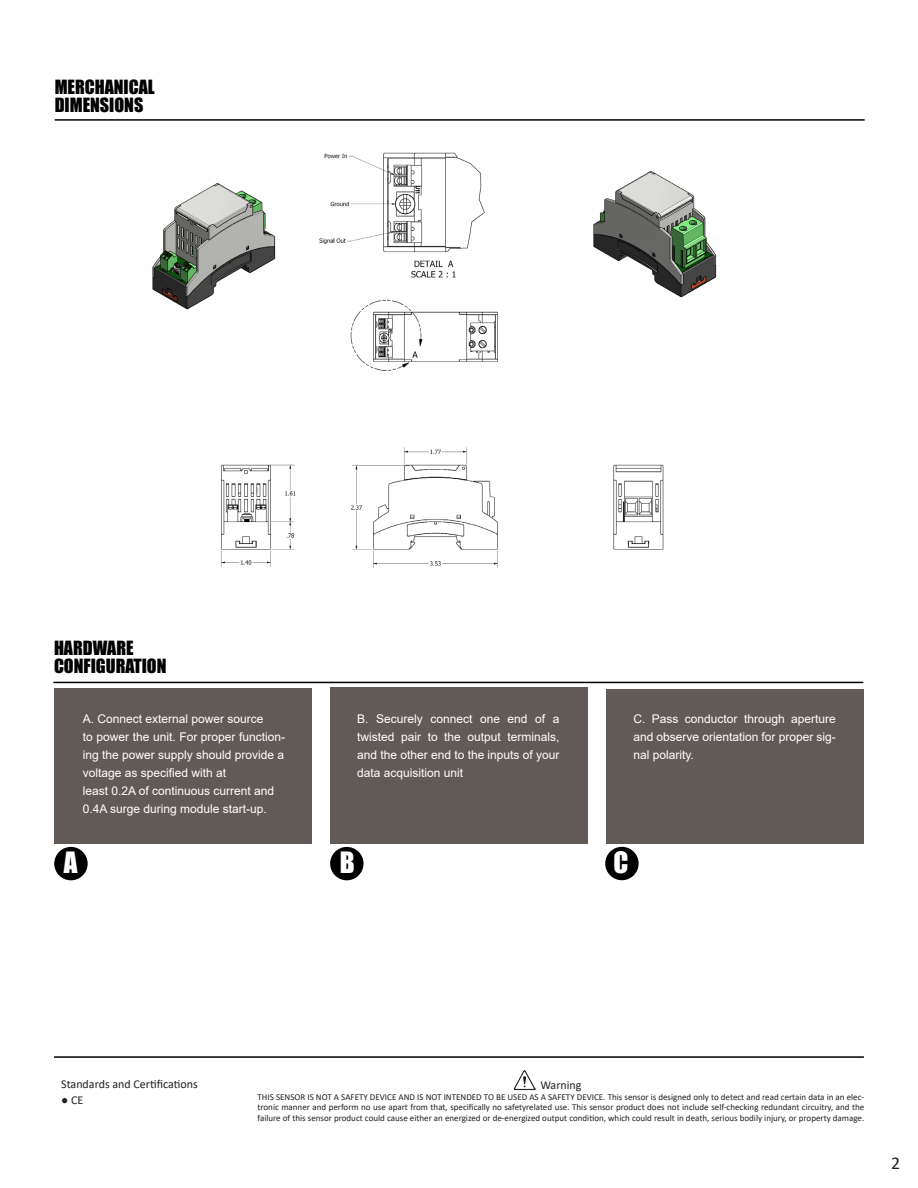
<style>
.page{position:relative;width:918px;height:1188px;background:#fff}
.page>*{position:absolute;margin:0;border:0;box-sizing:border-box;transform-origin:0 0}
.t1{font:27px "Impact";color:#fff}
.t2{font:18px "Impact";color:#000}
.t3{font:18px "Calibri";color:#231f20}
.t4{font:12px/18px "Arial";color:#fff;text-align:justify}
.t5{font:12px "Calibri";color:#231f20}
.t6{font:9px/10.8px "Calibri";color:#231f20;text-align:justify}
</style>
<div class="page">
<div style="left:605px;top:847px;width:34px;height:33px;background:#000;border-radius:50%"></div>
<div style="left:330px;top:847px;width:34px;height:33px;background:#000;border-radius:50%"></div>
<div style="left:54px;top:847px;width:34px;height:33px;background:#000;border-radius:50%"></div>
<div style="left:606px;top:689px;width:258px;height:154px;background:#625a57"></div>
<div style="left:330px;top:687px;width:258px;height:156px;background:#625a57"></div>
<div style="left:54px;top:688px;width:258px;height:155px;background:#625a57"></div>
<hr style="left:53px;top:682px;width:810px;height:1px;background:#000">
<hr style="left:54px;top:1056px;width:810px;height:2px;background:#000">
<img style="left:514px;top:1070px;width:22px;height:21px">
<hr style="left:55px;top:119px;width:810px;height:2px;background:#000">
<img style="left:152px;top:152px;width:565px;height:416px">
<p class="t2" style="left:55px;top:73px;width:102px">MERCHANICAL</p>
<p class="t2" style="left:55px;top:91px;width:90px">DIMENSIONS</p>
<p class="t2" style="left:54px;top:634px;width:81px">HARDWARE</p>
<p class="t2" style="left:54px;top:652px;width:114px">CONFIGURATION</p>
<p class="t4" style="left:83px;top:710px;width:182px">A. Connect external power source</p>
<p class="t4" style="left:83px;top:728px;width:204px">to power the unit. For proper function&shy;ing the power supply should provide a</p>
<p class="t4" style="left:83px;top:764px;width:145px">voltage as specified with at</p>
<p class="t4" style="left:83px;top:782px;width:193px">least 0.2A of continuous current and</p>
<p class="t4" style="left:83px;top:800px;width:186px">0.4A surge during module start-up.</p>
<p class="t4" style="left:357px;top:710px;width:204px">B. Securely connect one end of a twisted pair to the output terminals, and the other end to the inputs of your data acquisition unit</p>
<p class="t4" style="left:633px;top:710px;width:204px">C. Pass conductor through aperture and observe orientation for proper sig&shy;nal polarity.</p>
<p class="t1" style="left:64px;top:842px;width:15px">A</p>
<p class="t1" style="left:340px;top:842px;width:16px">B</p>
<p class="t1" style="left:613px;top:842px;width:16px">C</p>
<p class="t5" style="left:61px;top:1076px;width:138px">Standards and Certifications</p>
<p class="t5" style="left:61px;top:1092px;width:24px">● CE</p>
<p class="t5" style="left:540px;top:1076px;width:43px">Warning</p>
<p class="t6" style="left:258px;top:1091px;width:608px">THIS SENSOR IS NOT A SAFETY DEVICE AND IS NOT INTENDED TO BE USED AS A SAFETY DEVICE. This sensor is designed only to detect and read certain data in an elec&shy;tronic manner and perform no use apart from that, specifically no safetyrelated use. This sensor product does not include self-checking redundant circuitry, and the failure of this sensor product could cause either an energized or de-energized output condition, which could result in death, serious bodily injury, or property damage.</p>
<p class="t3" style="left:891px;top:1151px;width:11px">2</p>
</div>
